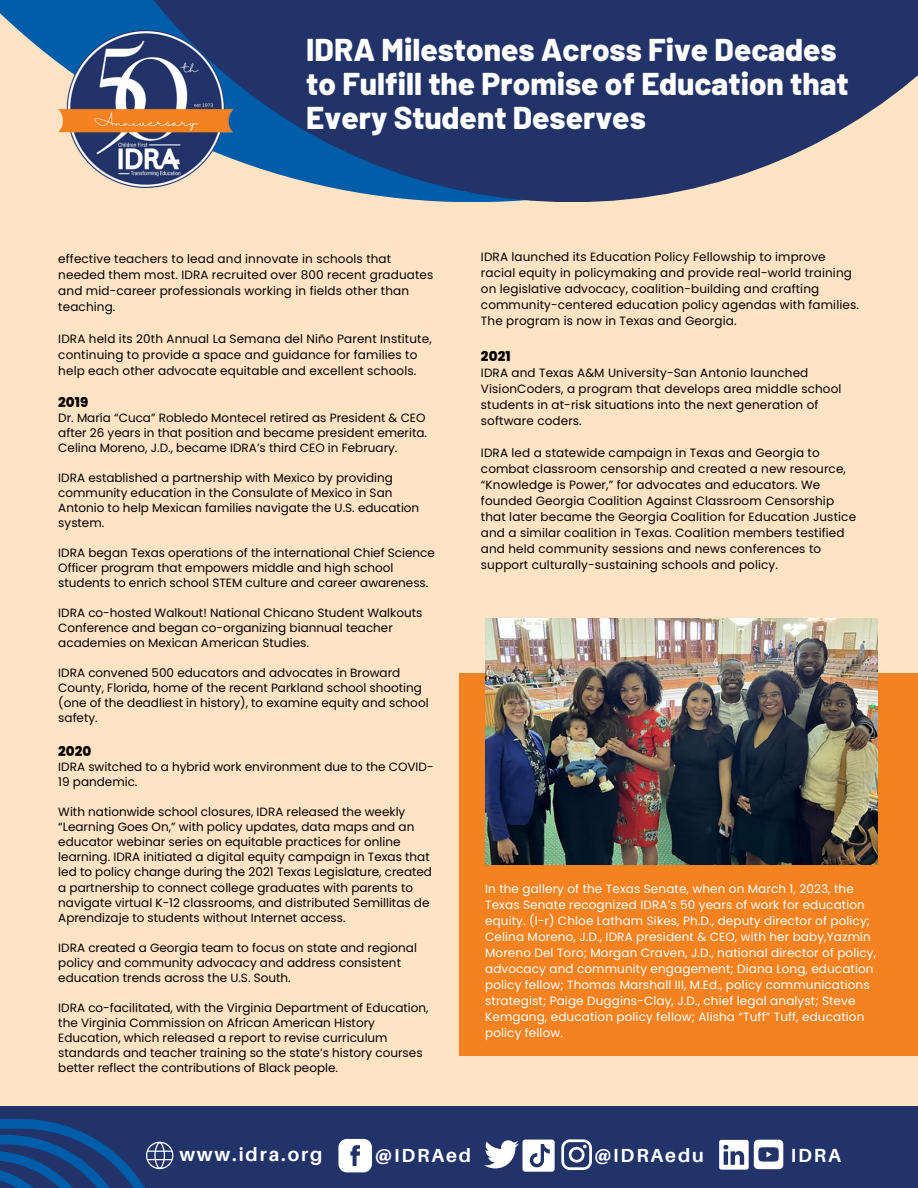
<style>
.page{position:relative;width:918px;height:1188px;background:#ffe3c5}
.page>*{position:absolute;margin:0;border:0;box-sizing:border-box;transform-origin:0 0}
.t1{font:800 31.5px/33.8px "Barlow";color:#fff}
.t2{font:700 19.05px "Aileron";letter-spacing:.095em;color:#fff}
.t3{font:800 13.5px "Poppins";color:#000}
.t4{font:12px/15px "Poppins";color:#000}
.t5{font:12px/16px "Poppins";letter-spacing:.01em;color:#fff}
</style>
<div class="page">
<div style="left:0;top:1106px;width:918px;height:82px;background:#213368"></div>
<svg style="left:0;top:1119px;width:173px;height:69px"></svg>
<svg style="left:338px;top:1139px;width:34px;height:33px"></svg>
<svg style="left:719px;top:1140px;width:64px;height:30px"></svg>
<svg style="left:484px;top:1139px;width:108px;height:33px"></svg>
<svg style="left:0;top:0;width:38px;height:47px;fill:#005daa"></svg>
<svg style="left:38px;top:0;width:880px;height:202px;background:#3f517c"></svg>
<img style="left:58px;top:30px;width:176px;height:158px">
<div style="left:459px;top:673px;width:459px;height:382px;background:#f58220"></div>
<img style="left:485px;top:618px;width:393px;height:247px">
<p class="t1" style="left:306px;top:32px;width:544px">IDRA Milestones Across Five Decades to Fulfill the Promise of Education that<br>Every Student Deserves</p>
<p class="t4" style="left:58px;top:250px;width:377px;line-height:16px">effective teachers to lead and innovate in schools that needed them most. IDRA recruited over 800 recent graduates and mid-career professionals working in fields other than teaching.</p>
<p class="t4" style="left:58px;top:330px;width:375px;line-height:16px">IDRA held its 20th Annual La Semana del Niño Parent Institute, continuing to provide a space and guidance for families to help each other advocate equitable and excellent schools.</p>
<p class="t3" style="left:58px;top:393px;width:31px">2019</p>
<p class="t4" style="left:58px;top:411px;width:370px">Dr. María “Cuca” Robledo Montecel retired as President &amp; CEO after 26 years in that position and became president emerita.<br>Celina Moreno, J.D., became IDRA’s third CEO in February.</p>
<p class="t4" style="left:58px;top:471px;width:363px">IDRA established a partnership with Mexico by providing community education in the Consulate of Mexico in San Antonio to help Mexican families navigate the U.S. education system.</p>
<p class="t4" style="left:58px;top:546px;width:378px">IDRA began Texas operations of the international Chief Science<br>Officer program that empowers middle and high school students to enrich school STEM culture and career awareness.</p>
<p class="t4" style="left:58px;top:606px;width:366px">IDRA co-hosted Walkout! National Chicano Student Walkouts<br>Conference and began co-organizing biannual teacher academies on Mexican American Studies.</p>
<p class="t4" style="left:58px;top:666px;width:372px">IDRA convened 500 educators and advocates in Broward County, Florida, home of the recent Parkland school shooting (one of the deadliest in history), to examine equity and school safety.</p>
<p class="t3" style="left:58px;top:742px;width:35px">2020</p>
<p class="t4" style="left:58px;top:760px;width:377px">IDRA switched to a hybrid work environment due to the COVID-<br>19 pandemic.</p>
<p class="t4" style="left:58px;top:805px;width:375px">With nationwide school closures, IDRA released the weekly “Learning Goes On,” with policy updates, data maps and an educator webinar series on equitable practices for online learning. IDRA initiated a digital equity campaign in Texas that led to policy change during the 2021 Texas Legislature, created a partnership to connect college graduates with parents to navigate virtual K-12 classrooms, and distributed Semillitas de Aprendizaje to students without Internet access.</p>
<p class="t4" style="left:58px;top:940px;width:360px">IDRA created a Georgia team to focus on state and regional policy and community advocacy and address consistent education trends across the U.S. South.</p>
<p class="t4" style="left:58px;top:1000px;width:372px">IDRA co-facilitated, with the Virginia Department of Education, the Virginia Commission on African American History Education, which released a report to revise curriculum standards and teacher training so the state’s history courses better reflect the contributions of Black people.</p>
<p class="t4" style="left:481px;top:249px;width:380px;line-height:16px">IDRA launched its Education Policy Fellowship to improve racial equity in policymaking and provide real-world training on legislative advocacy, coalition-building and crafting community-centered education policy agendas with families.<br>The program is now in Texas and Georgia.</p>
<p class="t3" style="left:481px;top:347px;width:31px">2021</p>
<p class="t4" style="left:481px;top:365px;width:362px;line-height:16px">IDRA and Texas A&amp;M University-San Antonio launched VisionCoders, a program that develops area middle school students in at-risk situations into the next generation of software coders.</p>
<p class="t4" style="left:481px;top:445px;width:377px;line-height:16px">IDRA led a statewide campaign in Texas and Georgia to combat classroom censorship and created a new resource, “Knowledge is Power,” for advocates and educators. We founded Georgia Coalition Against Classroom Censorship that later became the Georgia Coalition for Education Justice and a similar coalition in Texas. Coalition members testified and held community sessions and news conferences to support culturally-sustaining schools and policy.</p>
<p class="t5" style="left:485px;top:881px;width:393px">In the gallery of the Texas Senate, when on March 1, 2023, the Texas Senate recognized IDRA’s 50 years of work for education equity. (l-r) Chloe Latham Sikes, Ph.D., deputy director of policy; Celina Moreno, J.D., IDRA president &amp; CEO, with her baby,Yazmín Moreno Del Toro; Morgan Craven, J.D., national director of policy, advocacy and community engagement; Diana Long, education policy fellow; Thomas Marshall III, M.Ed., policy communications strategist; Paige Duggins-Clay, J.D., chief legal analyst; Steve Kemgang, education policy fellow; Alisha “Tuff” Tuff, education policy fellow.</p>
<p class="t2" style="left:179px;top:1142px;width:145px">www.idra.org</p>
<p class="t2" style="left:375px;top:1143px;width:97px">@IDRAed</p>
<p class="t2" style="left:594px;top:1143px;width:111px">@IDRAedu</p>
<p class="t2" style="left:791px;top:1143px;width:52px">IDRA</p>
</div>
